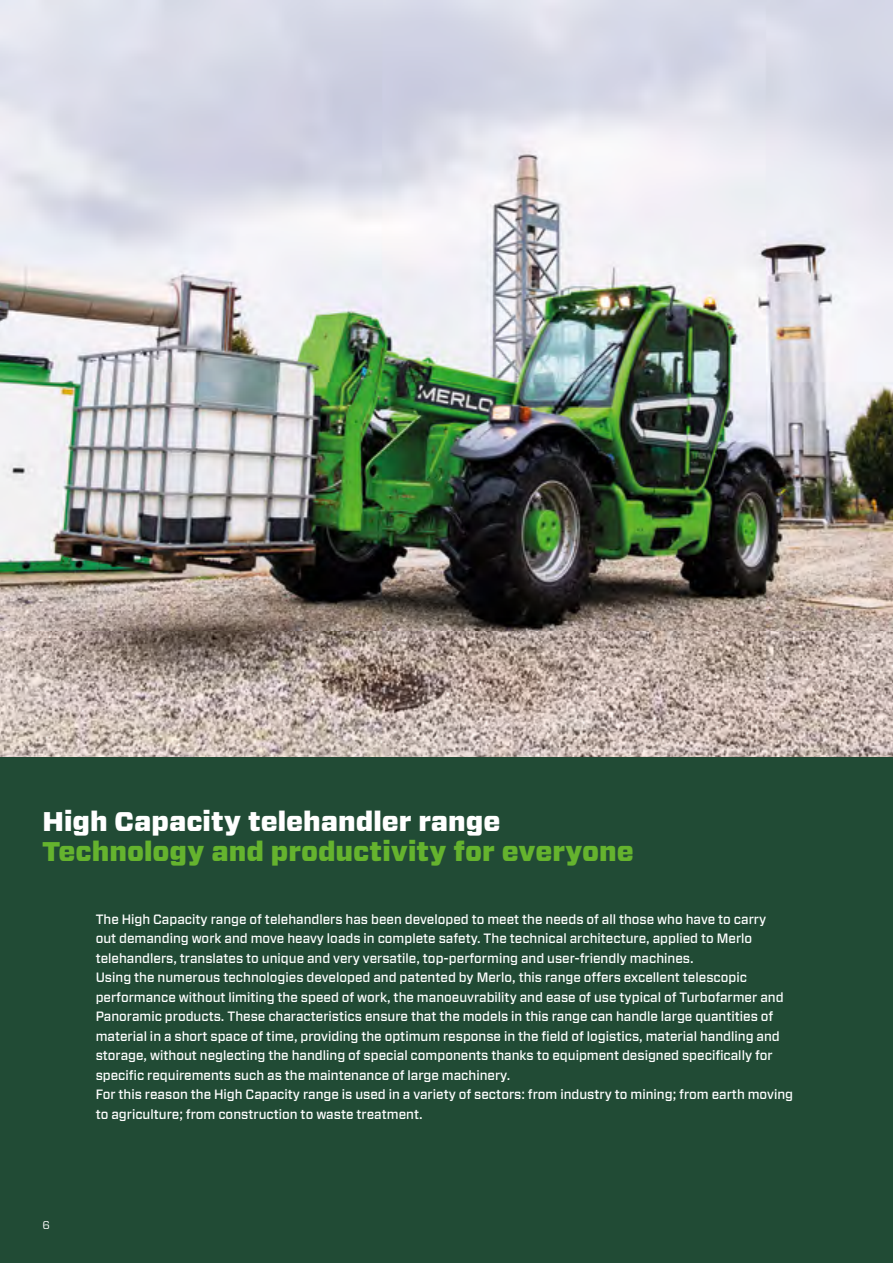
<style>
.page{position:relative;width:893px;height:1263px;background:#fff}
.page>*{position:absolute;margin:0;border:0;box-sizing:border-box;transform-origin:0 0}
.t1{font:900 27px "Forza";color:#65b32e}
.t2{font:900 27px "Forza";color:#fff}
.t3{font:500 13.5px/19.5px "Forza";color:#fff}
.t4{font:11.25px "Forza";color:#fff}
</style>
<div class="page">
<img style="left:0;top:0;width:893px;height:631px">
<img style="left:0;top:631px;width:893px;height:127px">
<div style="left:0;top:758px;width:893px;height:505px;background:#214b35"></div>
<h1 class="t2" style="left:43px;top:803px;width:459px">High Capacity telehandler range</h1>
<h1 class="t1" style="left:43px;top:833px;width:593px">Technology and productivity for everyone</h1>
<p class="t4" style="left:43px;top:1217px;width:9px">6</p>
<p class="t3" style="left:96px;top:909px;width:699px">The High Capacity range of telehandlers has been developed to meet the needs of all those who have to carry<br>out demanding work and move heavy loads in complete safety. The technical architecture, applied to Merlo telehandlers, translates to unique and very versatile, top-performing and user-friendly machines.<br>Using the numerous technologies developed and patented by Merlo, this range offers excellent telescopic performance without limiting the speed of work, the manoeuvrability and ease of use typical of Turbofarmer and Panoramic products. These characteristics ensure that the models in this range can handle large quantities of material in a short space of time, providing the optimum response in the field of logistics, material handling and storage, without neglecting the handling of special components thanks to equipment designed specifically for specific requirements such as the maintenance of large machinery.<br>For this reason the High Capacity range is used in a variety of sectors: from industry to mining; from earth moving to agriculture; from construction to waste treatment.</p>
</div>
